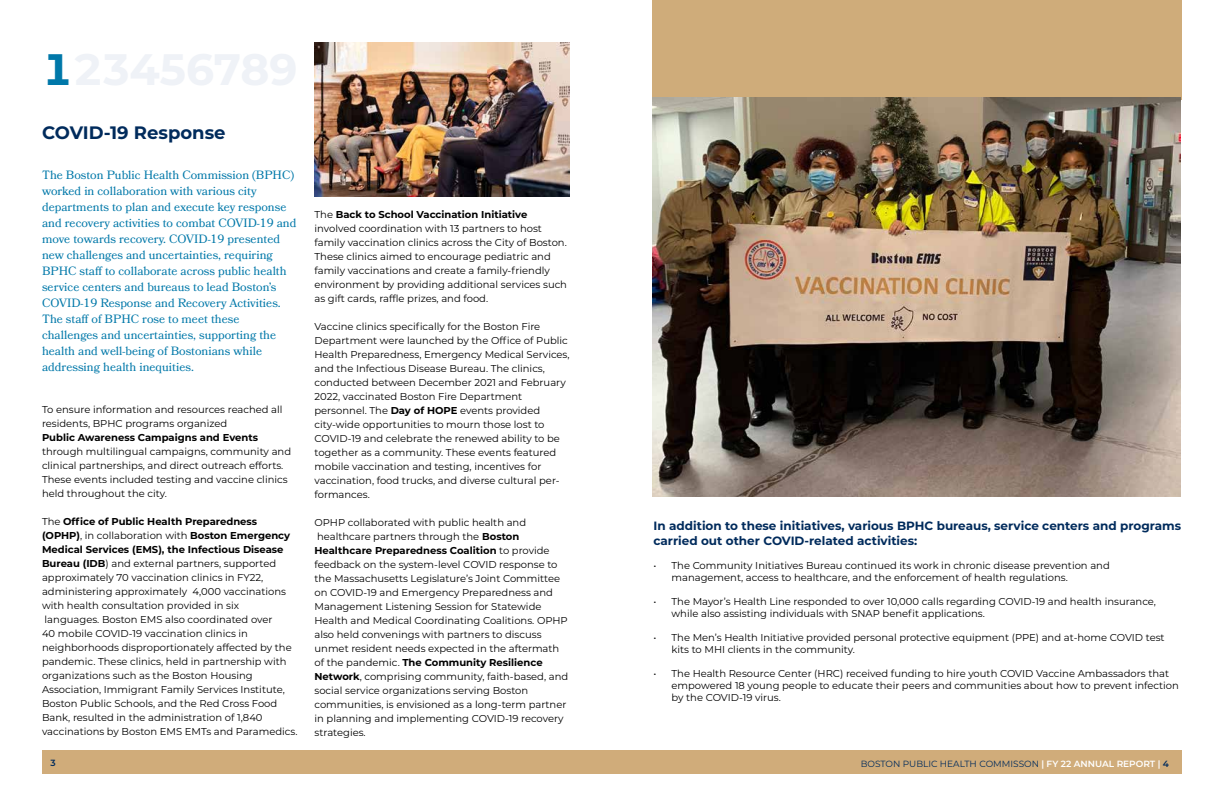
<style>
.page{position:relative;width:1224px;height:792px;background:#fff}
.page>*{position:absolute;margin:0;border:0;box-sizing:border-box;transform-origin:0 0}
.t1{font:700 18px "Montserrat";color:#002b5c}
.t2{font:12px/16px "Bookmania";color:#0078a9}
.t3{font:700 12px/14.4px "Montserrat";color:#002b5c}
.t4{font:10px/14px "Montserrat";color:#000}
.t5{font:700 10px "Montserrat";color:#000}
.t6{font:9px "Montserrat";color:#002b5c}
.t7{font:600 9px "Montserrat";color:#002b5c}
.s1{font-weight:700}
.s2{font-weight:600;color:#fff}
.s3{font-weight:600}
</style>
<div class="page">
<div style="left:42px;top:750px;width:1140px;height:24px;background:#d0ac7a"></div>
<div style="left:652px;top:0;width:530px;height:100px;background:#cfac7a"></div>
<img style="left:652px;top:98px;width:528px;height:398px">
<img style="left:314px;top:42px;width:256px;height:155px">
<h1 class="t1" style="left:42px;top:119px;width:185px">COVID-19 Response</h1>
<p class="t2" style="left:42px;top:166px;width:256px">The Boston Public Health Commission (BPHC) worked in collaboration with various city departments to plan and execute key response and recovery activities to combat COVID-19 and move towards recovery. COVID-19 presented new challenges and uncertainties, requiring BPHC staff to collaborate across public health service centers and bureaus to lead Boston’s COVID-19 Response and Recovery Activities.<br>The staff of BPHC rose to meet these challenges and uncertainties, supporting the health and well-being of Bostonians while addressing health inequities.</p>
<p class="t4" style="left:42px;top:402px;width:242px">To ensure information and resources reached all residents, BPHC programs organized</p>
<p class="t5" style="left:42px;top:430px;width:218px">Public Awareness Campaigns and Events</p>
<p class="t4" style="left:42px;top:444px;width:251px">through multilingual campaigns, community and clinical partnerships, and direct outreach efforts.<br>These events included testing and vaccine clinics held throughout the city.</p>
<p class="t4" style="left:42px;top:514px;width:257px">The <span class="s1">Office of Public Health Preparedness (OPHP)</span>, in collaboration with <span class="s1">Boston Emergency Medical Services (EMS), the Infectious Disease Bureau (IDB</span>) and external partners, supported approximately 70 vaccination clinics in FY22, administering approximately 4,000 vaccinations with health consultation provided in six<br>languages. Boston EMS also coordinated over<br>40 mobile COVID-19 vaccination clinics in neighborhoods disproportionately affected by the pandemic. These clinics, held in partnership with organizations such as the Boston Housing Association, Immigrant Family Services Institute, Boston Public Schools, and the Red Cross Food Bank, resulted in the administration of 1,840 vaccinations by Boston EMS EMTs and Paramedics.</p>
<p class="t4" style="left:314px;top:207px;width:254px">The <span class="s1">Back to School Vaccination Initiative </span>involved coordination with 13 partners to host family vaccination clinics across the City of Boston.<br>These clinics aimed to encourage pediatric and family vaccinations and create a family-friendly environment by providing additional services such as gift cards, raffle prizes, and food.</p>
<p class="t4" style="left:314px;top:319px;width:257px">Vaccine clinics specifically for the Boston Fire Department were launched by the Office of Public Health Preparedness, Emergency Medical Services, and the Infectious Disease Bureau. The clinics, conducted between December 2021 and February 2022, vaccinated Boston Fire Department personnel. The <span class="s1">Day of HOPE</span> events provided city-wide opportunities to mourn those lost to COVID-19 and celebrate the renewed ability to be together as a community. These events featured mobile vaccination and testing, incentives for vaccination, food trucks, and diverse cultural per&shy;formances.</p>
<p class="t4" style="left:314px;top:515px;width:255px">OPHP collaborated with public health and healthcare partners through the <span class="s1">Boston Healthcare Preparedness Coalition</span> to provide feedback on the system-level COVID response to the Massachusetts Legislature’s Joint Committee on COVID-19 and Emergency Preparedness and Management Listening Session for Statewide Health and Medical Coordinating Coalitions. OPHP also held convenings with partners to discuss unmet resident needs expected in the aftermath of the pandemic. <span class="s1">The Community Resilience Network</span>, comprising community, faith-based, and social service organizations serving Boston communities, is envisioned as a long-term partner in planning and implementing COVID-19 recovery strategies.</p>
<p class="t3" style="left:654px;top:518px;width:529px">In addition to these initiatives, various BPHC bureaus, service centers and programs carried out other COVID-related activities:</p>
<p class="t4" style="left:672px;top:559px;width:440px;line-height:12px;text-indent:-18px">• The Community Initiatives Bureau continued its work in chronic disease prevention and management, access to healthcare, and the enforcement of health regulations.</p>
<p class="t4" style="left:672px;top:595px;width:486px;line-height:12px;text-indent:-18px">• The Mayor’s Health Line responded to over 10,000 calls regarding COVID-19 and health insurance, while also assisting individuals with SNAP benefit applications.</p>
<p class="t4" style="left:672px;top:631px;width:495px;line-height:12px;text-indent:-18px">• The Men’s Health Initiative provided personal protective equipment (PPE) and at-home COVID test kits to MHI clients in the community.</p>
<p class="t4" style="left:672px;top:667px;width:509px;line-height:12px;text-indent:-18px">• The Health Resource Center (HRC) received funding to hire youth COVID Vaccine Ambassadors that empowered 18 young people to educate their peers and communities about how to prevent infection by the COVID-19 virus.</p>
<p class="t7" style="left:50px;top:756px;width:7px">3</p>
<p class="t6" style="left:861px;top:757px;width:310px">BOSTON PUBLIC HEALTH COMMISSON <span class="s2">| FY 22 ANNUAL REPORT |</span> <span class="s3">4</span></p>
</div>
